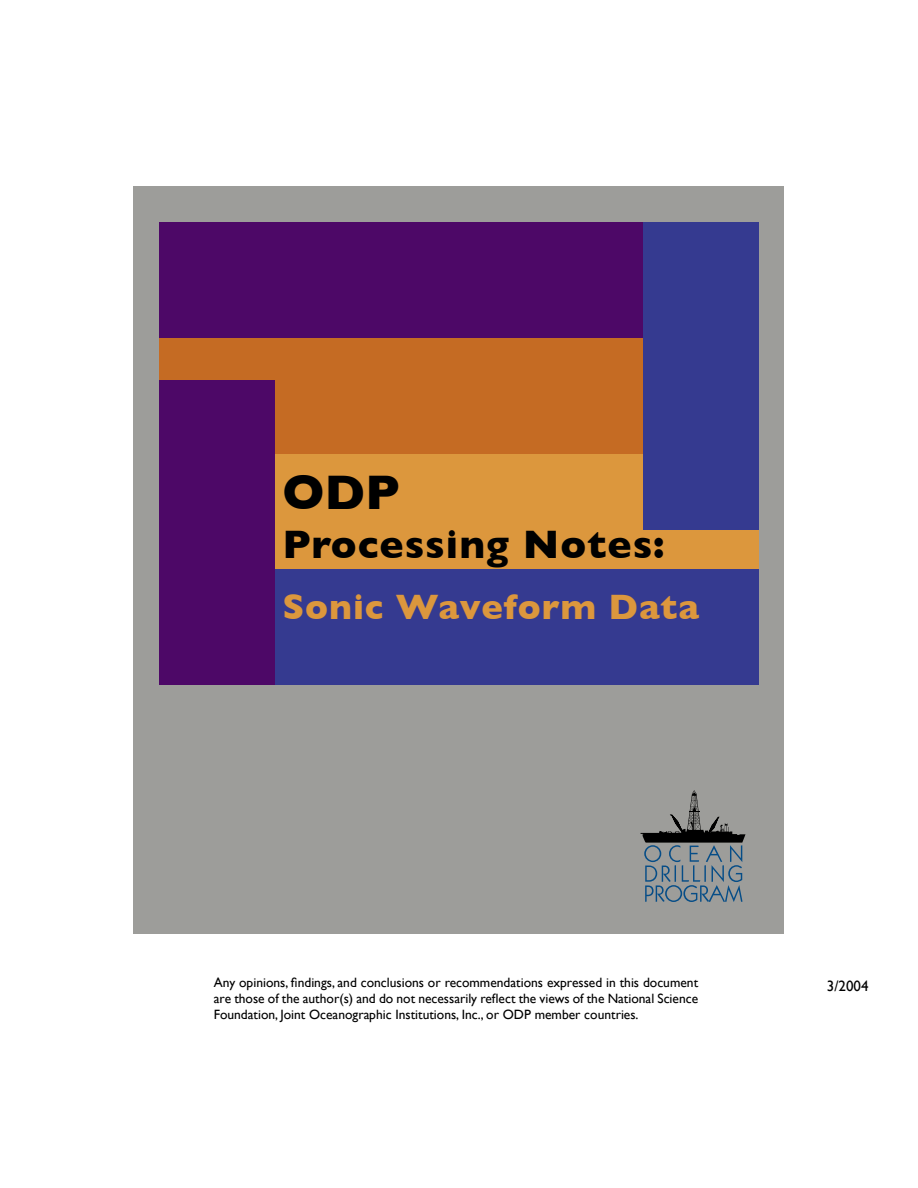
<style>
.page{position:relative;width:918px;height:1188px;background:#fff}
.page>*{position:absolute;margin:0;border:0;box-sizing:border-box;transform-origin:0 0}
.t1{font:700 49.5px "Gill Sans";color:#000}
.t2{font:700 40.5px "Gill Sans";letter-spacing:.025em;color:#000}
.t3{font:700 36px "Gill Sans";letter-spacing:.025em;color:#dc973d}
.Basic_Table_Text{font:15px "Gill Sans";color:#000}
.Disclaimer_text{font:13.5px/16.2px "Gill Sans";color:#000;text-align:justify}
</style>
<div class="page">
<div style="left:134px;top:186px;width:650px;height:748px;background:#9d9d9a"></div>
<div style="left:160px;top:222px;width:599px;height:116px;background:#4d0867"></div>
<div style="left:160px;top:338px;width:599px;height:116px;background:#c56b23"></div>
<div style="left:160px;top:454px;width:599px;height:116px;background:#dc973d"></div>
<div style="left:160px;top:569px;width:599px;height:116px;background:#353a90"></div>
<div style="left:644px;top:222px;width:115px;height:308px;background:#353a90"></div>
<div style="left:159px;top:380px;width:116px;height:305px;background:#4d0867"></div>
<svg style="left:641px;top:790px;width:105px;height:112px"></svg>
<p class="t1" style="left:282px;top:464px;width:119px">ODP</p>
<p class="t2" style="left:282px;top:521px;width:384px">Processing Notes:</p>
<p class="t3" style="left:282px;top:586px;width:418px">Sonic Waveform Data</p>
<p class="Disclaimer_text" style="left:214px;top:974px;width:486px">Any opinions, findings, and conclusions or recommendations expressed in this document are those of the author(s) and do not necessarily reflect the views of the National Science Foundation, Joint Oceanographic Institutions, Inc., or ODP member countries.</p>
<p class="Basic_Table_Text" style="left:827px;top:977px;width:43px">3/2004</p>
</div>
